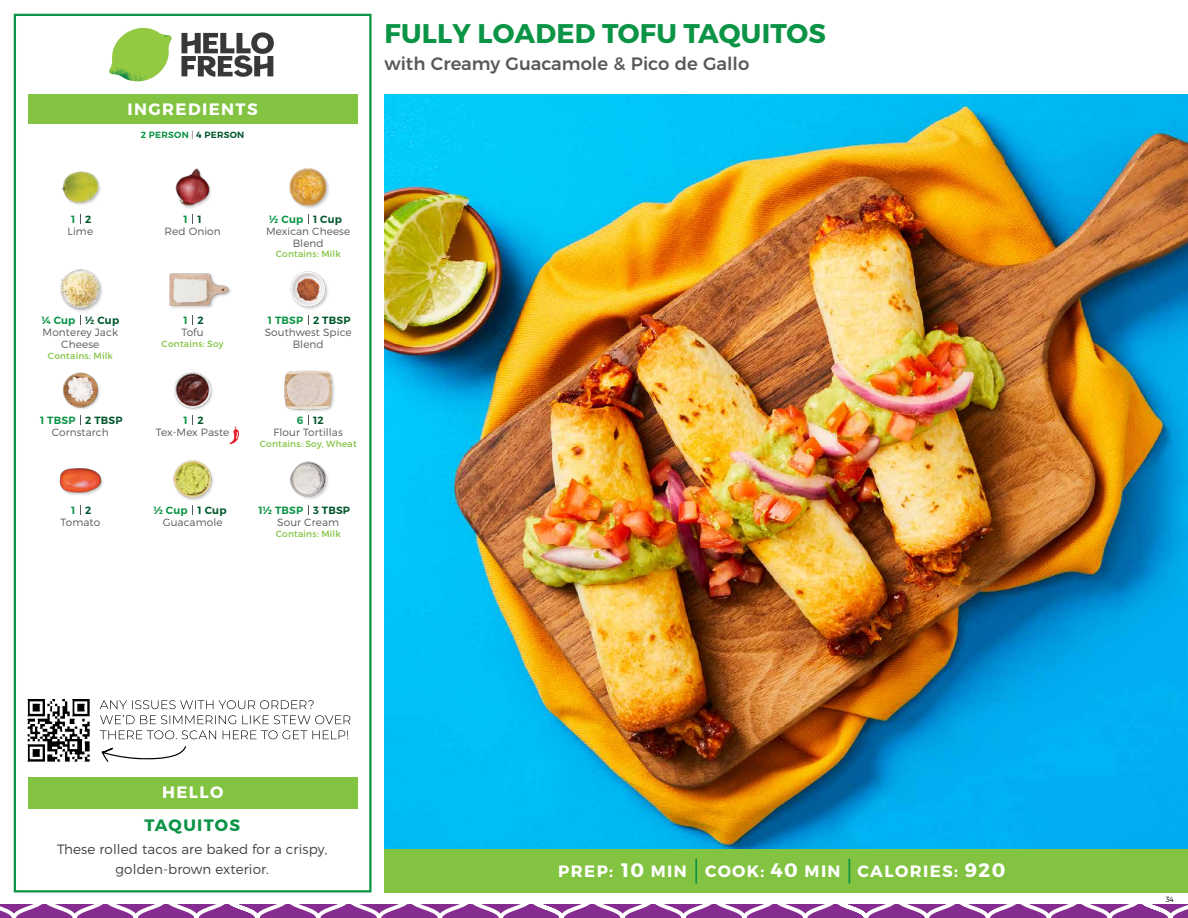
<style>
.page{position:relative;width:1188px;height:918px;background:#fff}
.page>*{position:absolute;margin:0;border:0;box-sizing:border-box;transform-origin:0 0}
.t1{font:700 27px "Montserrat";letter-spacing:.01em;color:#0b9446}
.t2{font:700 19.5px "Montserrat";color:#fff}
.t3{font:500 18px "Montserrat";color:#58595b}
.t4{font:700 16.5px "Montserrat";letter-spacing:.085em;color:#fff}
.t5{font:700 16.5px "Montserrat";letter-spacing:.085em;color:#0b9446}
.t6{font:300 13.5px/19.5px "Montserrat";letter-spacing:.01em;color:#414042;text-align:center}
.t7{font:300 10.5px/12px "Montserrat";letter-spacing:.01em;color:#58595b;text-align:center}
.t8{font:600 10.5px "Montserrat";letter-spacing:.02em;color:#00562c}
.t9{font:600 10.5px "Montserrat";letter-spacing:.02em;color:#0b9446}
.t10{font:9px "Montserrat";letter-spacing:.02em;color:#82c341}
.t11{font:600 9px "Montserrat";letter-spacing:.03em;color:#0b9446}
.t12{font:300 7.5px "Montserrat";color:#000}
.s1{font-weight:300;color:#58595b}
.s2{color:#00562c}
.s3{font-size:19.5px}
</style>
<div class="page">
<svg style="left:0;top:904px;width:1188px;height:14px"></svg>
<div style="left:384px;top:849px;width:804px;height:43px;background:#82c341"></div>
<svg style="left:181px;top:32px;width:93px;height:45px"></svg>
<svg style="left:114px;top:28px;width:55px;height:36px"></svg>
<img style="left:143px;top:28px;width:29px;height:24px">
<img style="left:112px;top:48px;width:54px;height:10px">
<img style="left:109px;top:52px;width:55px;height:30px">
<img style="left:142px;top:58px;width:24px;height:23px">
<div style="left:28px;top:94px;width:330px;height:30px;background:#82c341"></div>
<div style="left:14px;top:14px;width:358px;height:878px;border:2px solid #0b9446"></div>
<div style="left:28px;top:777px;width:330px;height:31px;background:#82c341"></div>
<div style="left:169px;top:273px;width:64px;height:37px;background:#000;opacity:.2"></div>
<img style="left:169px;top:273px;width:60px;height:33px">
<img style="left:290px;top:271px;width:38px;height:38px">
<img style="left:175px;top:168px;width:36px;height:41px">
<img style="left:289px;top:168px;width:40px;height:41px">
<img style="left:60px;top:269px;width:42px;height:42px">
<img style="left:62px;top:171px;width:39px;height:34px">
<img style="left:174px;top:372px;width:39px;height:38px">
<div style="left:284px;top:370px;width:52px;height:43px;background:#f9f9f9"></div>
<img style="left:284px;top:370px;width:50px;height:41px">
<img style="left:63px;top:372px;width:37px;height:37px">
<img style="left:173px;top:460px;width:40px;height:41px">
<img style="left:290px;top:461px;width:38px;height:38px">
<img style="left:59px;top:468px;width:44px;height:27px">
<hr style="left:695px;top:859px;width:2px;height:25px;background:#0b9446">
<svg style="left:849px;top:859px;width:1px;height:25px"></svg>
<svg style="left:229px;top:427px;width:10px;height:17px"></svg>
<img style="left:27px;top:699px;width:63px;height:63px">
<svg style="left:102px;top:746px;width:84px;height:16px"></svg>
<svg style="left:100px;top:730px;width:248px;height:9px"></svg>
<svg style="left:100px;top:715px;width:250px;height:9px"></svg>
<svg style="left:100px;top:700px;width:214px;height:9px"></svg>
<img style="left:384px;top:94px;width:804px;height:755px">
<h3 class="t4" style="left:128px;top:99px;width:132px">INGREDIENTS</h3>
<p class="t11" style="left:141px;top:129px;width:105px">2 PERSON <span class="s1">|</span> <span class="s2">4 PERSON</span></p>
<h1 class="t1" style="left:385px;top:17px;width:443px">FULLY LOADED TOFU TAQUITOS</h1>
<h3 class="t3" style="left:384px;top:49px;width:367px">with Creamy Guacamole &amp; Pico de Gallo</h3>
<p class="t9" style="left:71px;top:212px;width:6px">1</p>
<p class="t8" style="left:85px;top:212px;width:8px">2</p>
<p class="t9" style="left:184px;top:212px;width:6px">1</p>
<p class="t9" style="left:269px;top:212px;width:36px">½ Cup</p>
<p class="t8" style="left:198px;top:212px;width:6px">1</p>
<p class="t8" style="left:313px;top:212px;width:31px">1 Cup</p>
<p class="t7" style="left:68px;top:225px;width:27px">Lime</p>
<p class="t7" style="left:165px;top:225px;width:58px">Red Onion</p>
<p class="t7" style="left:266px;top:225px;width:86px">Mexican Cheese<br>Blend</p>
<p class="t10" style="left:276px;top:249px;width:67px">Contains: Milk</p>
<p class="t9" style="left:42px;top:314px;width:35px">¼ Cup</p>
<p class="t8" style="left:85px;top:314px;width:36px">½ Cup</p>
<p class="t9" style="left:184px;top:314px;width:6px">1</p>
<p class="t9" style="left:268px;top:314px;width:37px">1 TBSP</p>
<p class="t8" style="left:198px;top:314px;width:8px">2</p>
<p class="t8" style="left:313px;top:314px;width:39px">2 TBSP</p>
<p class="t7" style="left:43px;top:326px;width:77px">Monterey Jack<br>Cheese</p>
<p class="t10" style="left:48px;top:350px;width:67px">Contains: Milk</p>
<p class="t7" style="left:182px;top:326px;width:24px">Tofu</p>
<p class="t10" style="left:162px;top:338px;width:64px">Contains: Soy</p>
<p class="t7" style="left:265px;top:326px;width:88px">Southwest Spice<br>Blend</p>
<p class="t9" style="left:40px;top:414px;width:37px">1 TBSP</p>
<p class="t8" style="left:85px;top:414px;width:39px">2 TBSP</p>
<p class="t9" style="left:184px;top:414px;width:6px">1</p>
<p class="t9" style="left:297px;top:414px;width:8px">6</p>
<p class="t8" style="left:198px;top:414px;width:8px">2</p>
<p class="t8" style="left:313px;top:414px;width:12px">12</p>
<p class="t7" style="left:52px;top:426px;width:59px">Cornstarch</p>
<p class="t7" style="left:156px;top:426px;width:75px">Tex-Mex Paste</p>
<p class="t7" style="left:274px;top:426px;width:71px">Flour Tortillas</p>
<p class="t10" style="left:260px;top:438px;width:98px">Contains: Soy, Wheat</p>
<p class="t9" style="left:71px;top:503px;width:6px">1</p>
<p class="t8" style="left:85px;top:503px;width:8px">2</p>
<p class="t9" style="left:154px;top:503px;width:36px">½ Cup</p>
<p class="t9" style="left:258px;top:503px;width:46px">1½ TBSP</p>
<p class="t8" style="left:198px;top:503px;width:31px">1 Cup</p>
<p class="t8" style="left:313px;top:503px;width:38px">3 TBSP</p>
<p class="t7" style="left:61px;top:516px;width:41px">Tomato</p>
<p class="t7" style="left:163px;top:516px;width:61px">Guacamole</p>
<p class="t7" style="left:277px;top:516px;width:63px">Sour Cream</p>
<p class="t10" style="left:276px;top:528px;width:67px">Contains: Milk</p>
<h3 class="t4" style="left:162px;top:782px;width:63px">HELLO</h3>
<h3 class="t5" style="left:145px;top:815px;width:97px">TAQUITOS</h3>
<p class="t6" style="left:57px;top:839px;width:272px">These rolled tacos are baked for a crispy, golden-brown exterior.</p>
<h3 class="t4" style="left:621px;top:861px;width:67px"><span class="s3">10</span> MIN</h3>
<h2 class="t2" style="left:965px;top:858px;width:42px">920</h2>
<h3 class="t4" style="left:558px;top:861px;width:56px">PREP:</h3>
<h3 class="t4" style="left:705px;top:861px;width:137px">COOK: <span class="s3">40</span> MIN</h3>
<h3 class="t4" style="left:858px;top:861px;width:102px">CALORIES:</h3>
<p class="t12" style="left:1166px;top:895px;width:10px">34</p>
</div>
